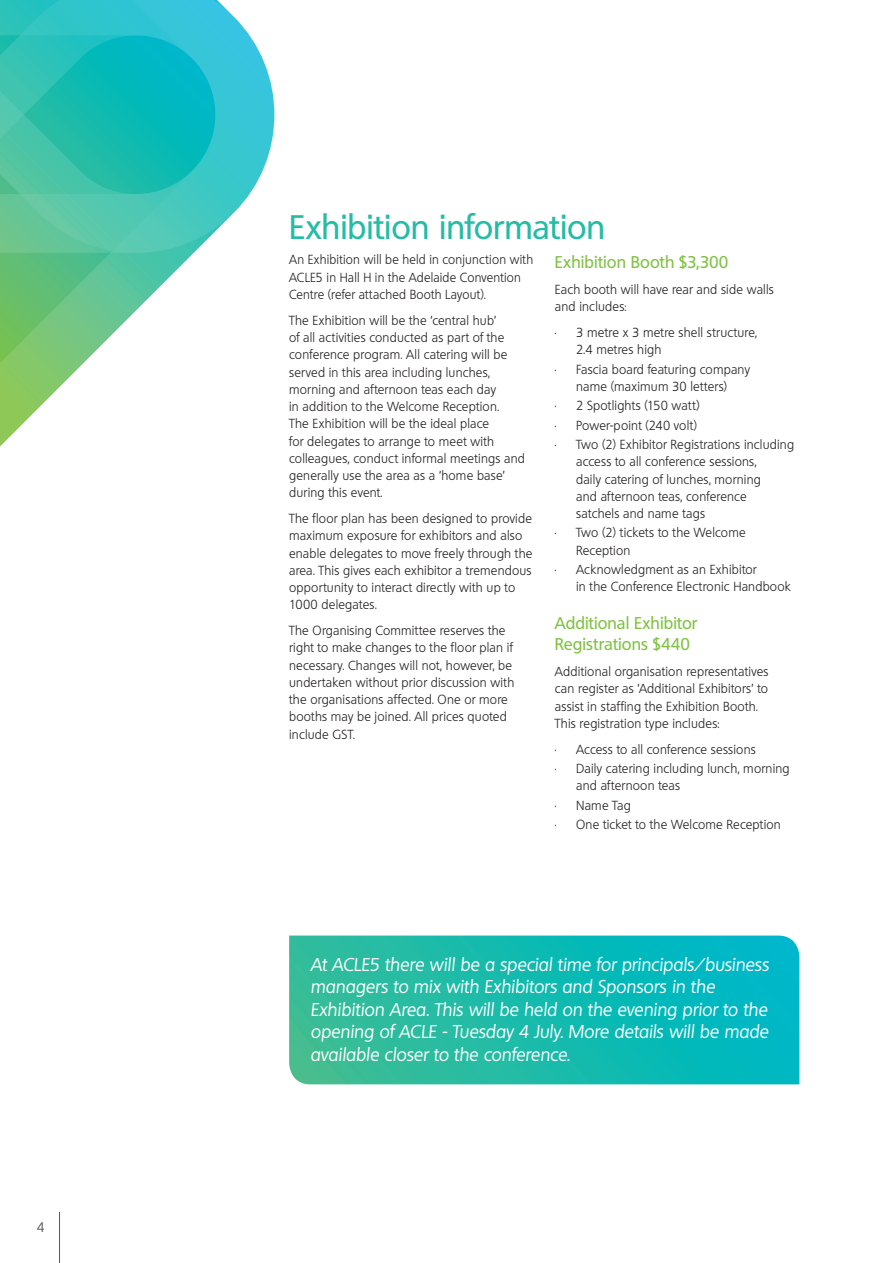
<style>
.page{position:relative;width:893px;height:1263px;background:#fff}
.page>*{position:absolute;margin:0;border:0;box-sizing:border-box;transform-origin:0 0}
.t1{font:500 33px "Quebec";color:#24bca4}
.t2{font:italic 18px/22.5px "Quebec";color:#fff}
.t3{font:500 16.5px/21px "Quebec";letter-spacing:.005em;color:#7fc241}
.t4{font:13.5px "Quebec";color:#57585a}
.t5{font:300 12.75px/17.2px "Quebec";letter-spacing:.015em;color:#231f20}
</style>
<div class="page">
<hr style="left:59px;top:1212px;width:1px;height:51px;background:#57585a">
<svg style="left:0;top:253px;width:194px;height:194px"></svg>
<svg style="left:0;top:0;width:274px;height:253px;background:#41c6c0"></svg>
<svg style="left:289px;top:935px;width:510px;height:149px;background:#18baae"></svg>
<p class="t4" style="left:37px;top:1218px;width:9px">4</p>
<h1 class="t1" style="left:289px;top:205px;width:318px">Exhibition information</h1>
<p class="t5" style="left:289px;top:251px;width:246px">An Exhibition will be held in conjunction with<br>ACLE5 in Hall H in the Adelaide Convention<br>Centre (refer attached Booth Layout).</p>
<p class="t5" style="left:289px;top:312px;width:237px">The Exhibition will be the ‘central hub’<br>of all activities conducted as part of the conference program. All catering will be served in this area including lunches, morning and afternoon teas each day<br>in addition to the Welcome Reception.<br>The Exhibition will be the ideal place<br>for delegates to arrange to meet with colleagues, conduct informal meetings and generally use the area as a ‘home base’ during this event.</p>
<p class="t5" style="left:289px;top:510px;width:245px">The floor plan has been designed to provide maximum exposure for exhibitors and also enable delegates to move freely through the area. This gives each exhibitor a tremendous opportunity to interact directly with up to 1000 delegates.</p>
<p class="t5" style="left:289px;top:622px;width:227px">The Organising Committee reserves the right to make changes to the floor plan if necessary. Changes will not, however, be undertaken without prior discussion with the organisations affected. One or more booths may be joined. All prices quoted include GST.</p>
<p class="t3" style="left:555px;top:252px;width:175px">Exhibition Booth $3,300</p>
<p class="t5" style="left:555px;top:281px;width:220px">Each booth will have rear and side walls and includes:</p>
<p class="t5" style="left:576px;top:324px;width:182px;text-indent:-21px">• 3 metre x 3 metre shell structure,<br>2.4 metres high</p>
<p class="t5" style="left:555px;top:360px;width:197px;text-align:center">• Fascia board featuring company name (maximum 30 letters)</p>
<p class="t5" style="left:555px;top:397px;width:146px">• 2 Spotlights (150 watt)</p>
<p class="t5" style="left:555px;top:416px;width:144px">• Power-point (240 volt)</p>
<p class="t5" style="left:576px;top:436px;width:219px;text-indent:-21px">• Two (2) Exhibitor Registrations including access to all conference sessions,<br>daily catering of lunches, morning<br>and afternoon teas, conference<br>satchels and name tags</p>
<p class="t5" style="left:576px;top:524px;width:171px;text-indent:-21px">• Two (2) tickets to the Welcome<br>Reception</p>
<p class="t5" style="left:576px;top:561px;width:216px;text-indent:-21px">• Acknowledgment as an Exhibitor<br>in the Conference Electronic Handbook</p>
<p class="t3" style="left:555px;top:613px;width:144px">Additional Exhibitor<br>Registrations $440</p>
<p class="t5" style="left:555px;top:663px;width:215px">Additional organisation representatives can register as ‘Additional Exhibitors’ to assist in staffing the Exhibition Booth.<br>This registration type includes:</p>
<p class="t5" style="left:555px;top:740px;width:202px">• Access to all conference sessions</p>
<p class="t5" style="left:576px;top:760px;width:215px;text-indent:-21px">• Daily catering including lunch, morning and afternoon teas</p>
<p class="t5" style="left:555px;top:796px;width:78px">• Name Tag</p>
<p class="t5" style="left:555px;top:816px;width:227px">• One ticket to the Welcome Reception</p>
<p class="t2" style="left:310px;top:953px;width:460px">At ACLE5 there will be a special time for principals/business managers to mix with Exhibitors and Sponsors in the Exhibition Area. This will be held on the evening prior to the opening of ACLE - Tuesday 4 July. More details will be made available closer to the conference.</p>
</div>
